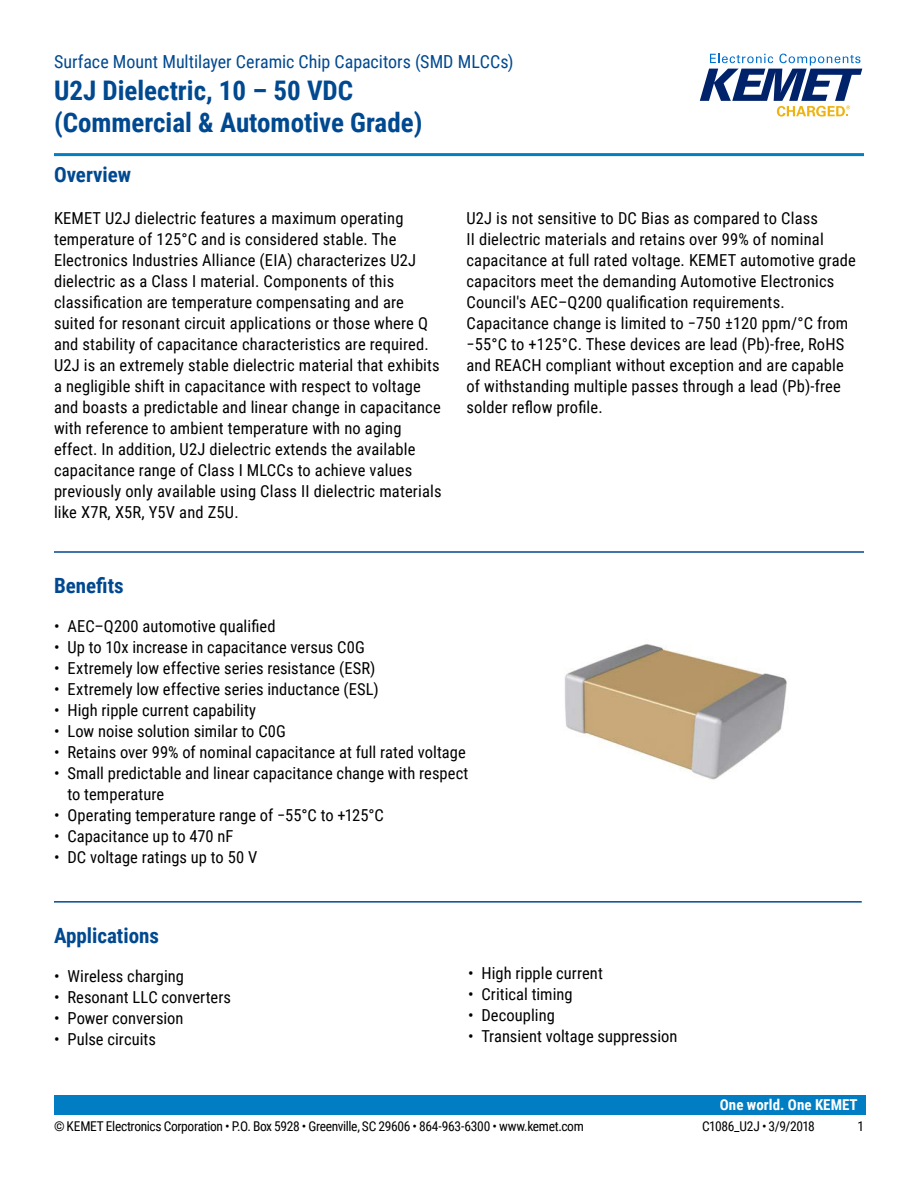
<style>
.page{position:relative;width:918px;height:1188px;background:#fff}
.page>*{position:absolute;margin:0;border:0;box-sizing:border-box;transform-origin:0 0}
.t1{font:700 27px/32.4px "Roboto Condensed";color:#004990}
.t2{font:700 21px "Roboto Condensed";color:#004990}
.t3{font:18px "Roboto Condensed";color:#004990}
.t4{font:16.5px/21px "Roboto Condensed";letter-spacing:.01em;color:#000}
.t5{font:700 15px "Roboto Condensed";color:#fff}
.t6{font:13.5px "Roboto Condensed";letter-spacing:-.025em;color:#000}
</style>
<div class="page">
<svg style="left:700px;top:54px;width:162px;height:63px"></svg>
<hr style="left:54px;top:153px;width:810px;height:3px;background:#007dc3">
<div style="left:54px;top:1095px;width:811px;height:20px;background:#007dc3"></div>
<hr style="left:54px;top:551px;width:810px;height:2px;background:#004990">
<img style="left:564px;top:644px;width:223px;height:136px">
<hr style="left:54px;top:901px;width:808px;height:2px;background:#004990">
<p class="t3" style="left:54px;top:48px;width:461px">Surface Mount Multilayer Ceramic Chip Capacitors (SMD MLCCs)</p>
<h1 class="t1" style="left:54px;top:73px;width:370px">U2J Dielectric, 10 – 50 VDC (Commercial &amp; Automotive Grade)</h1>
<p class="t2" style="left:54px;top:160px;width:79px">Overview</p>
<p class="t4" style="left:54px;top:207px;width:389px">KEMET U2J dielectric features a maximum operating temperature of 125°C and is considered stable. The Electronics Industries Alliance (EIA) characterizes U2J dielectric as a Class I material. Components of this classification are temperature compensating and are suited for resonant circuit applications or those where Q and stability of capacitance characteristics are required.<br>U2J is an extremely stable dielectric material that exhibits a negligible shift in capacitance with respect to voltage and boasts a predictable and linear change in capacitance with reference to ambient temperature with no aging effect. In addition, U2J dielectric extends the available capacitance range of Class I MLCCs to achieve values previously only available using Class II dielectric materials like X7R, X5R, Y5V and Z5U.</p>
<p class="t4" style="left:466px;top:207px;width:391px">U2J is not sensitive to DC Bias as compared to Class<br>II dielectric materials and retains over 99% of nominal capacitance at full rated voltage. KEMET automotive grade capacitors meet the demanding Automotive Electronics Council's AEC–Q200 qualification requirements.<br>Capacitance change is limited to −750 ±120 ppm/°C from −55°C to +125°C. These devices are lead (Pb)-free, RoHS and REACH compliant without exception and are capable of withstanding multiple passes through a lead (Pb)-free solder reflow profile.</p>
<p class="t2" style="left:54px;top:571px;width:71px">Benefits</p>
<p class="t4" style="left:54px;top:615px;width:223px">• AEC–Q200 automotive qualified</p>
<p class="t4" style="left:54px;top:636px;width:312px">• Up to 10x increase in capacitance versus C0G</p>
<p class="t4" style="left:54px;top:657px;width:323px">• Extremely low effective series resistance (ESR)</p>
<p class="t4" style="left:54px;top:678px;width:326px">• Extremely low effective series inductance (ESL)</p>
<p class="t4" style="left:54px;top:699px;width:204px">• High ripple current capability</p>
<p class="t4" style="left:54px;top:720px;width:234px">• Low noise solution similar to C0G</p>
<p class="t4" style="left:54px;top:741px;width:413px">• Retains over 99% of nominal capacitance at full rated voltage</p>
<p class="t4" style="left:67px;top:762px;width:402px;text-indent:-13px">• Small predictable and linear capacitance change with respect to temperature</p>
<p class="t4" style="left:54px;top:804px;width:332px">• Operating temperature range of −55°C to +125°C</p>
<p class="t4" style="left:54px;top:825px;width:181px">• Capacitance up to 470 nF</p>
<p class="t4" style="left:54px;top:846px;width:205px">• DC voltage ratings up to 50 V</p>
<p class="t2" style="left:54px;top:921px;width:107px">Applications</p>
<p class="t4" style="left:54px;top:965px;width:132px">• Wireless charging</p>
<p class="t4" style="left:54px;top:986px;width:179px">• Resonant LLC converters</p>
<p class="t4" style="left:54px;top:1007px;width:131px">• Power conversion</p>
<p class="t4" style="left:54px;top:1028px;width:104px">• Pulse circuits</p>
<p class="t4" style="left:468px;top:963px;width:136px">• High ripple current</p>
<p class="t4" style="left:468px;top:984px;width:106px">• Critical timing</p>
<p class="t4" style="left:468px;top:1005px;width:88px">• Decoupling</p>
<p class="t4" style="left:468px;top:1026px;width:211px">• Transient voltage suppression</p>
<p class="t5" style="left:720px;top:1094px;width:139px">One world. One KEMET</p>
<p class="t6" style="left:54px;top:1116px;width:531px">© KEMET Electronics Corporation • P.O. Box 5928 • Greenville, SC 29606 • 864-963-6300 • www.kemet.com</p>
<p class="t6" style="left:702px;top:1116px;width:114px">C1086_U2J • 3/9/2018</p>
<p class="t6" style="left:857px;top:1116px;width:8px">1</p>
</div>
